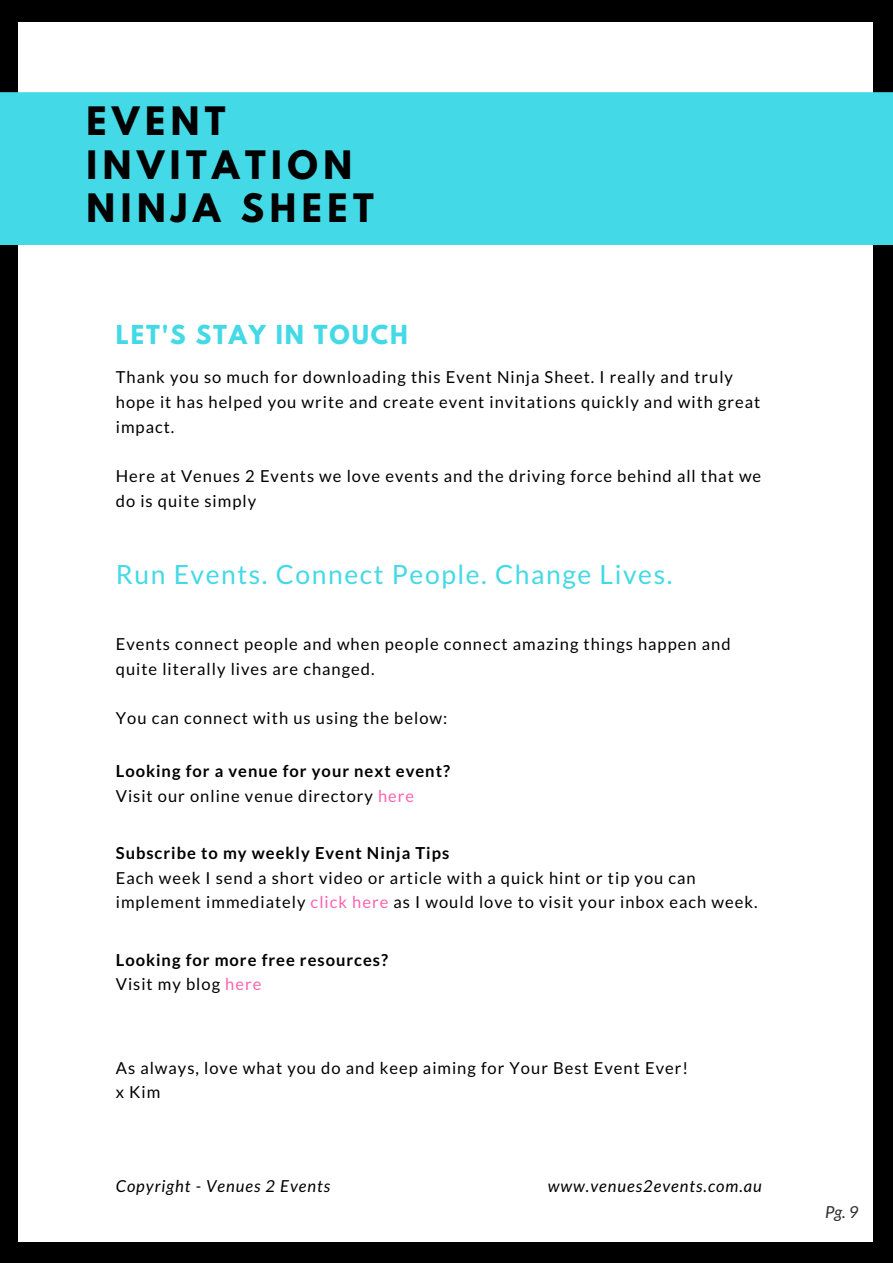
<style>
.page{position:relative;width:893px;height:1263px;background:#fff}
.page>*{position:absolute;margin:0;border:0;box-sizing:border-box;transform-origin:0 0}
.t1{font:700 34.65px/43.8px "League Spartan";letter-spacing:.16em;color:#000}
.t2{font:26.4px "Lato";letter-spacing:.06em;color:#44d9e6}
.t3{font:700 23.1px "League Spartan";letter-spacing:.08em;color:#44d9e6}
.t4{font:16.5px/24.8px "Lato";letter-spacing:.06em;color:#000}
.t5{font:700 16.5px/24.8px "Lato";letter-spacing:.06em;color:#000}
.t6{font:italic 16.5px "Lato";letter-spacing:.06em;color:#000}
.t7{font:italic 16.5px "Lato";color:#2b2b2b}
.s1{font-weight:400}
.s2{font-weight:400;color:#ff63b1}
.s3{color:#ff63b1}
</style>
<div class="page">
<div style="left:872px;top:1242px;width:20px;height:20px;background:#000"></div>
<div style="left:0;top:20px;width:18px;height:1224px;background:#000"></div>
<div style="left:0;top:1242px;width:18px;height:20px;background:#000"></div>
<div style="left:872px;top:20px;width:20px;height:1224px;background:#000"></div>
<div style="left:17px;top:1242px;width:857px;height:20px;background:#000"></div>
<div style="left:872px;top:0;width:20px;height:21px;background:#000"></div>
<div style="left:0;top:0;width:18px;height:21px;background:#000"></div>
<div style="left:17px;top:0;width:857px;height:21px;background:#000"></div>
<div style="left:0;top:92px;width:892px;height:153px;background:#44d9e6"></div>
<h1 class="t1" style="left:87px;top:103px;width:289px">EVENT<br>INVITATION<br>NINJA SHEET</h1>
<h3 class="t3" style="left:116px;top:323px;width:293px">LET'S STAY IN TOUCH</h3>
<p class="t4" style="left:116px;top:365px;width:646px">Thank you so much for downloading this Event Ninja Sheet. I really and truly hope it has helped you write and create event invitations quickly and with great impact.</p>
<p class="t4" style="left:116px;top:464px;width:647px">Here at Venues 2 Events we love events and the driving force behind all that we do is quite simply</p>
<h2 class="t2" style="left:116px;top:558px;width:558px">Run Events. Connect People. Change Lives.</h2>
<p class="t4" style="left:116px;top:631px;width:616px">Events connect people and when people connect amazing things happen and quite literally lives are changed.</p>
<p class="t4" style="left:116px;top:705px;width:333px">You can connect with us using the below:</p>
<p class="t5" style="left:116px;top:758px;width:335px">Looking for a venue for your next event?<br><span class="s1">Visit our online venue directory</span> <span class="s2">here</span></p>
<p class="t5" style="left:116px;top:840px;width:335px">Subscribe to my weekly Event Ninja Tips</p>
<p class="t4" style="left:116px;top:865px;width:643px">Each week I send a short video or article with a quick hint or tip you can implement immediately <span class="s3">click here</span> as I would love to visit your inbox each week.</p>
<p class="t5" style="left:116px;top:947px;width:274px">Looking for more free resources?<br><span class="s1">Visit my blog</span> <span class="s2">here</span></p>
<p class="t4" style="left:116px;top:1055px;width:573px">As always, love what you do and keep aiming for Your Best Event Ever! x Kim</p>
<p class="t6" style="left:116px;top:1175px;width:216px">Copyright - Venues 2 Events</p>
<p class="t6" style="left:548px;top:1175px;width:215px">www.venues2events.com.au</p>
<p class="t7" style="left:825px;top:1201px;width:35px">Pg. 9</p>
</div>
